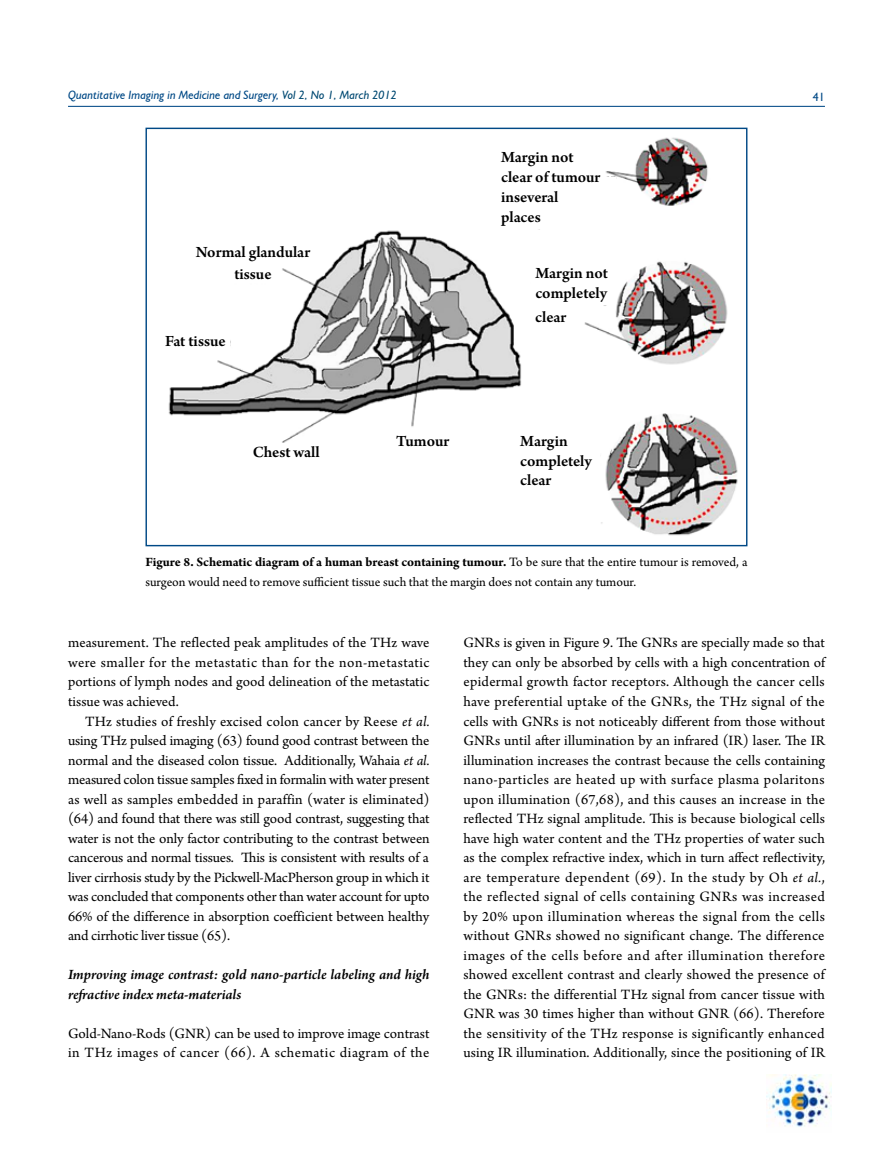
<style>
.page{position:relative;width:893px;height:1170px;background:#fff}
.page>*{position:absolute;margin:0;border:0;box-sizing:border-box;transform-origin:0 0}
.t1{font:600 16.5px/19.8px "Arno Pro";letter-spacing:-.005em;color:#000}
.t2{font:15px/19.5px "Arno Pro";color:#000;text-align:justify}
.t3{font:italic 600 15px/19.5px "Arno Pro";color:#000}
.t4{font:13.5px/19.5px "Arno Pro";color:#000}
.t5{font:italic 12px "Humanist 521 BT";color:#004986}
.t6{font:12px "Humanist 521 BT";color:#004986}
.s1{color:#004972}
.s2{font-weight:700}
.s3{font-style:italic}
</style>
<div class="page">
<hr style="left:68px;top:106px;width:757px;height:1px;background:#004986">
<img style="left:766px;top:1074px;width:65px;height:53px">
<img style="left:168px;top:137px;width:570px;height:399px">
<div style="left:183px;top:239px;width:132px;height:27px;background:#fff"></div>
<div style="left:216px;top:443px;width:132px;height:17px;background:#fff"></div>
<div style="left:373px;top:432px;width:90px;height:17px;background:#fff"></div>
<div style="left:152px;top:328px;width:78px;height:25px;background:#fff"></div>
<div style="left:516px;top:428px;width:84px;height:65px;background:#fff"></div>
<div style="left:531px;top:260px;width:81px;height:45px;background:#fff"></div>
<div style="left:531px;top:304px;width:40px;height:25px;background:#fff"></div>
<div style="left:219px;top:266px;width:59px;height:17px;background:#fff"></div>
<div style="left:497px;top:145px;width:108px;height:84px;background:#fff"></div>
<div style="left:605px;top:177px;width:11px;height:15px;background:#fff"></div>
<p class="t5" style="left:68px;top:88px;width:330px">Quantitative Imaging in Medicine and Surgery, <span class="s1">Vol 2, No 1, March 2012</span></p>
<p class="t6" style="left:813px;top:89px;width:14px">41</p>
<p class="t1" style="left:196px;top:243px;width:116px">Normal glandular</p>
<p class="t1" style="left:234px;top:265px;width:39px">tissue</p>
<p class="t1" style="left:165px;top:331px;width:62px">Fat tissue</p>
<p class="t1" style="left:253px;top:443px;width:69px">Chest wall</p>
<p class="t1" style="left:396px;top:432px;width:55px">Tumour</p>
<p class="t1" style="left:501px;top:148px;width:101px">Margin not clear of tumour inseveral places</p>
<p class="t1" style="left:535px;top:264px;width:74px">Margin not completely</p>
<p class="t1" style="left:535px;top:307px;width:33px">clear</p>
<p class="t1" style="left:520px;top:431px;width:73px">Margin completely clear</p>
<p class="t4" style="left:145px;top:553px;width:603px"><span class="s2">Figure 8. Schematic diagram of a human breast containing tumour.</span> To be sure that the entire tumour is removed, a surgeon would need to remove sufficient tissue such that the margin does not contain any tumour.</p>
<p class="t2" style="left:68px;top:634px;width:363px">measurement. The reflected peak amplitudes of the THz wave were smaller for the metastatic than for the non-metastatic portions of lymph nodes and good delineation of the metastatic tissue was achieved.</p>
<p class="t2" style="left:68px;top:712px;width:363px;text-indent:17px">THz studies of freshly excised colon cancer by Reese <span class="s3">et al. </span>using THz pulsed imaging (63) found good contrast between the normal and the diseased colon tissue. Additionally, Wahaia <span class="s3">et al. </span>measured colon tissue samples fixed in formalin with water present as well as samples embedded in paraffin (water is eliminated) (64) and found that there was still good contrast, suggesting that water is not the only factor contributing to the contrast between cancerous and normal tissues. This is consistent with results of a liver cirrhosis study by the Pickwell-MacPherson group in which it was concluded that components other than water account for upto 66% of the difference in absorption coefficient between healthy and cirrhotic liver tissue (65).</p>
<p class="t3" style="left:68px;top:965px;width:363px">Improving image contrast: gold nano-particle labeling and high refractive index meta-materials</p>
<p class="t2" style="left:68px;top:1024px;width:363px">Gold-Nano-Rods (GNR) can be used to improve image contrast in THz images of cancer (66). A schematic diagram of the</p>
<p class="t2" style="left:463px;top:634px;width:363px">GNRs is given in Figure 9. The GNRs are specially made so that they can only be absorbed by cells with a high concentration of epidermal growth factor receptors. Although the cancer cells have preferential uptake of the GNRs, the THz signal of the cells with GNRs is not noticeably different from those without GNRs until after illumination by an infrared (IR) laser. The IR illumination increases the contrast because the cells containing nano-particles are heated up with surface plasma polaritons upon illumination (67,68), and this causes an increase in the reflected THz signal amplitude. This is because biological cells have high water content and the THz properties of water such as the complex refractive index, which in turn affect reflectivity, are temperature dependent (69). In the study by Oh <span class="s3">et al.</span>, the reflected signal of cells containing GNRs was increased by 20% upon illumination whereas the signal from the cells without GNRs showed no significant change. The difference images of the cells before and after illumination therefore showed excellent contrast and clearly showed the presence of the GNRs: the differential THz signal from cancer tissue with GNR was 30 times higher than without GNR (66). Therefore the sensitivity of the THz response is significantly enhanced using IR illumination. Additionally, since the positioning of IR</p>
</div>
